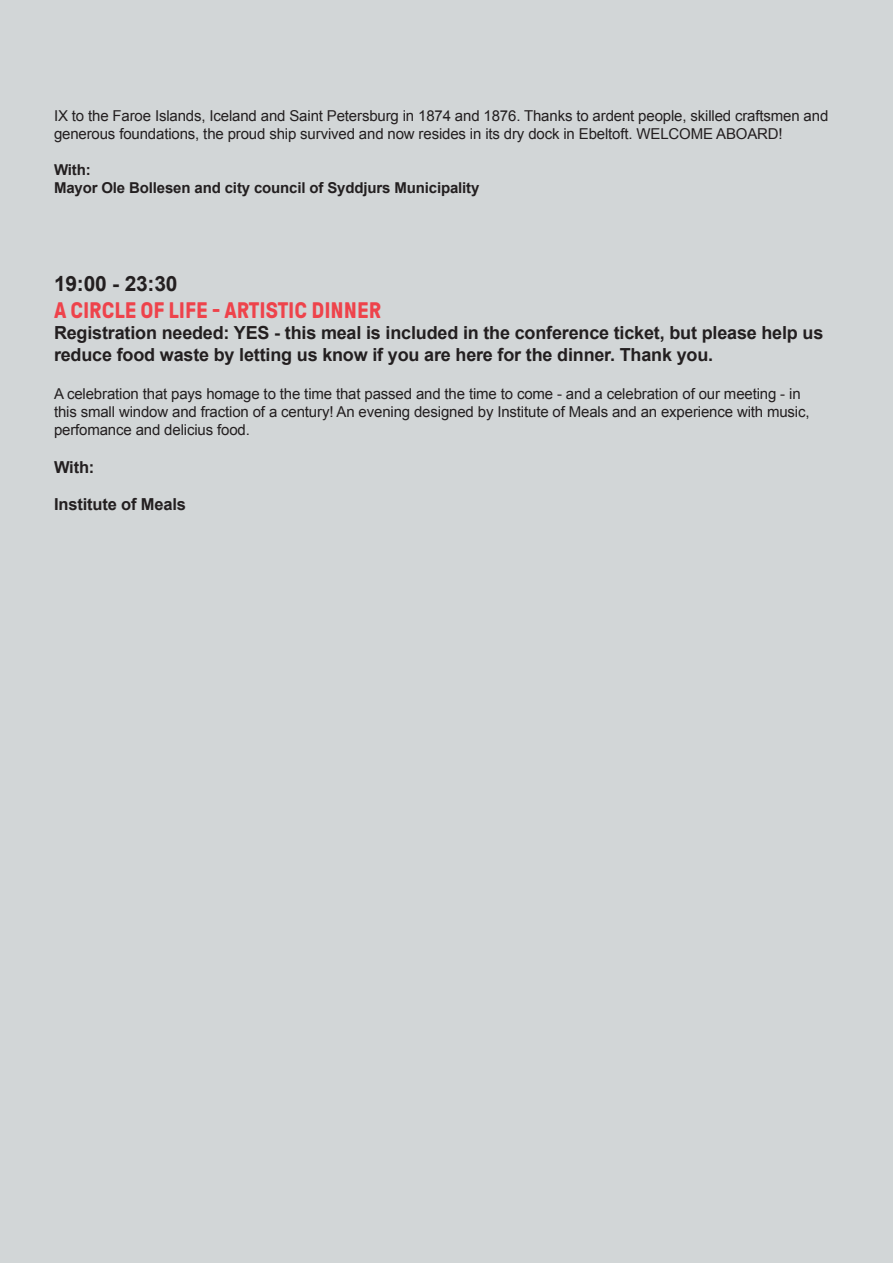
<style>
.page{position:relative;width:893px;height:1263px;background:#d2d6d7}
.page>*{position:absolute;margin:0;border:0;box-sizing:border-box;transform-origin:0 0}
.t1{font:700 22.5px "GT Pressura";color:#ee434b}
.t2{font:700 21px "Arial";letter-spacing:-.01em;color:#231f20}
.t3{font:700 18px/21.6px "Arial";letter-spacing:-.01em;color:#231f20}
.t4{font:700 16.5px "Arial";letter-spacing:-.01em;color:#231f20}
.t5{font:15px/18px "Arial";letter-spacing:-.01em;color:#231f20}
.t6{font:700 15px/18px "Arial";letter-spacing:-.01em;color:#231f20}
</style>
<div class="page">
<p class="t5" style="left:54px;top:107px;width:776px">IX to the Faroe Islands, Iceland and Saint Petersburg in 1874 and 1876. Thanks to ardent people, skilled craftsmen and generous foundations, the proud ship survived and now resides in its dry dock in Ebeltoft. WELCOME ABOARD!</p>
<p class="t6" style="left:54px;top:162px;width:427px">With:<br>Mayor Ole Bollesen and city council of Syddjurs Municipality</p>
<h2 class="t2" style="left:54px;top:269px;width:125px">19:00 - 23:30</h2>
<h1 class="t1" style="left:54px;top:298px;width:329px">A CIRCLE OF LIFE - ARTISTIC DINNER</h1>
<p class="t3" style="left:54px;top:323px;width:771px">Registration needed: YES - this meal is included in the conference ticket, but please help us reduce food waste by letting us know if you are here for the dinner. Thank you.</p>
<p class="t5" style="left:54px;top:385px;width:757px">A celebration that pays homage to the time that passed and the time to come - and a celebration of our meeting - in this small window and fraction of a century! An evening designed by Institute of Meals and an experience with music, perfomance and delicius food.</p>
<p class="t4" style="left:54px;top:456px;width:42px">With:</p>
<p class="t4" style="left:54px;top:494px;width:133px">Institute of Meals</p>
</div>
